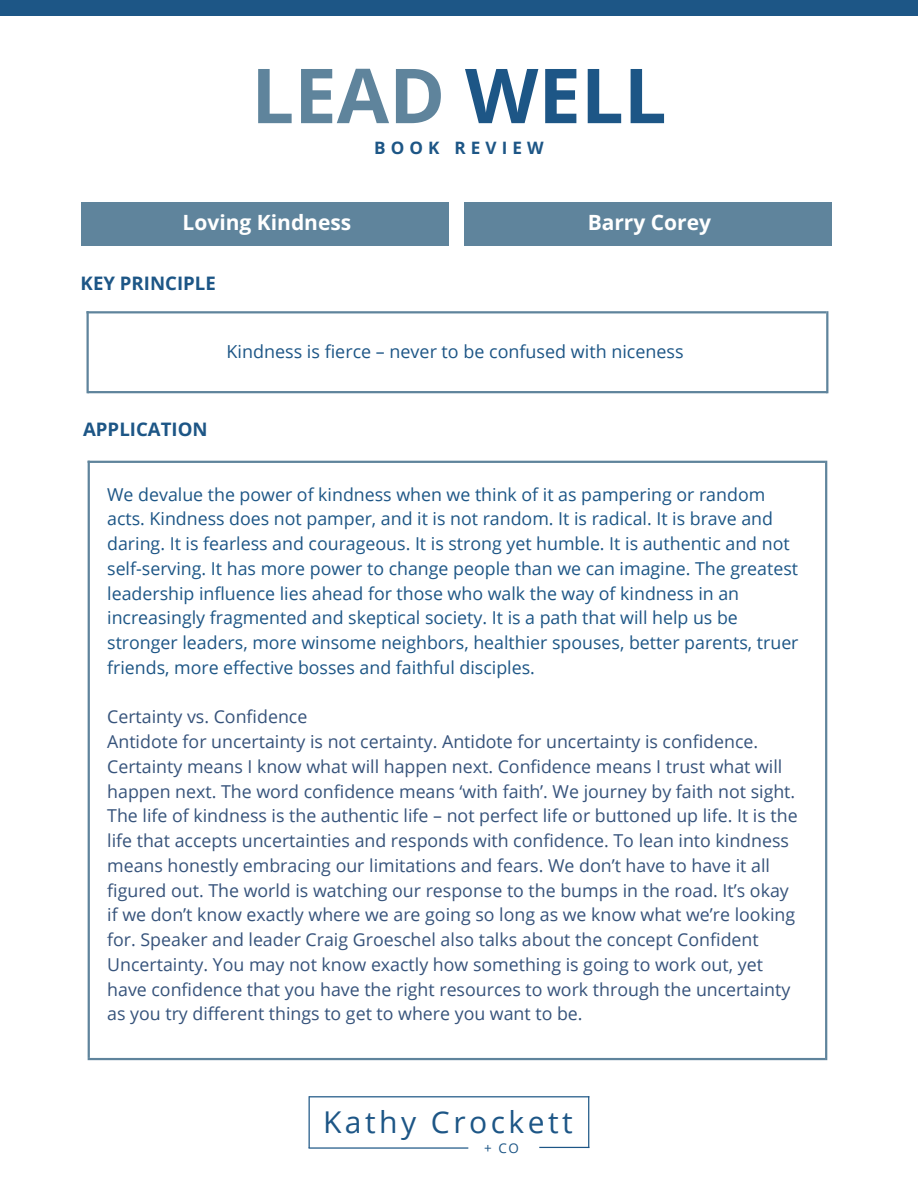
<style>
.page{position:relative;width:918px;height:1188px;background:#fff}
.page>*{position:absolute;margin:0;border:0;box-sizing:border-box;transform-origin:0 0}
.t1{font:700 75.9px "Open Sans";color:#5f849c}
.t2{font:30px "Open Sans";letter-spacing:.115em;color:#1d5686}
.t3{font:700 21px "Open Sans";color:#fff}
.t4{font:700 18.6px "Open Sans";color:#1d5686}
.t5{font:18px "Open Sans";color:#1d5686}
.t6{font:17.85px/24.8px "Open Sans";color:#36537b}
.t7{font:17.85px/24.8px "Open Sans";color:#1d5686}
.t8{font:700 17.1px "Open Sans";letter-spacing:.3em;color:#1d5686}
.t9{font:13.5px "Open Sans";color:#1d5686}
.s1{color:#1d5686}
</style>
<div class="page">
<div style="left:426px;top:202px;width:23px;height:43px;background:#5f849c"></div>
<div style="left:96px;top:202px;width:345px;height:43px;background:#5f849c"></div>
<div style="left:81px;top:202px;width:22px;height:43px;background:#5f849c"></div>
<div style="left:809px;top:202px;width:23px;height:43px;background:#5f849c"></div>
<div style="left:479px;top:202px;width:345px;height:43px;background:#5f849c"></div>
<div style="left:464px;top:202px;width:23px;height:43px;background:#5f849c"></div>
<div style="left:0;top:0;width:918px;height:15px;background:#1d5686"></div>
<hr style="left:87px;top:311px;width:739px;height:2px;background:#5f849c">
<hr style="left:88px;top:391px;width:739px;height:2px;background:#5f849c">
<hr style="left:87px;top:311px;width:2px;height:82px;background:#5f849c">
<hr style="left:826px;top:311px;width:2px;height:82px;background:#5f849c">
<hr style="left:309px;top:1096px;width:280px;height:1px;background:#1d5686">
<hr style="left:309px;top:1147px;width:159px;height:2px;background:#1d5686">
<hr style="left:309px;top:1096px;width:1px;height:52px;background:#1d5686">
<hr style="left:539px;top:1147px;width:50px;height:1px;background:#1d5686">
<hr style="left:588px;top:1096px;width:1px;height:52px;background:#1d5686">
<hr style="left:88px;top:461px;width:737px;height:2px;background:#5f849c">
<hr style="left:88px;top:1058px;width:737px;height:2px;background:#5f849c">
<hr style="left:88px;top:461px;width:2px;height:597px;background:#5f849c">
<hr style="left:825px;top:461px;width:2px;height:599px;background:#5f849c">
<p class="t1" style="left:251px;top:42px;width:417px">LEAD <span class="s1">WELL</span></p>
<p class="t8" style="left:374px;top:136px;width:171px">BOOK REVIEW</p>
<h4 class="t3" style="left:183px;top:208px;width:170px">Loving Kindness</h4>
<p class="t3" style="left:588px;top:208px;width:125px">Barry Corey</p>
<h3 class="t4" style="left:81px;top:270px;width:137px">KEY PRINCIPLE</h3>
<p class="t5" style="left:227px;top:339px;width:459px">Kindness is fierce – never to be confused with niceness</p>
<h4 class="t4" style="left:83px;top:417px;width:126px">APPLICATION</h4>
<h4 class="t7" style="left:107px;top:481px;width:693px">We devalue the power of kindness when we think of it as pampering or random acts. Kindness does not pamper, and it is not random. It is radical. It is brave and daring. It is fearless and courageous. It is strong yet humble. It is authentic and not self-serving. It has more power to change people than we can imagine. The greatest leadership influence lies ahead for those who walk the way of kindness in an increasingly fragmented and skeptical society. It is a path that will help us be stronger leaders, more winsome neighbors, healthier spouses, better parents, truer friends, more effective bosses and faithful disciples.</h4>
<p class="t6" style="left:107px;top:704px;width:202px">Certainty vs. Confidence</p>
<h3 class="t6" style="left:107px;top:729px;width:692px">Antidote for uncertainty is not certainty. Antidote for uncertainty is confidence.<br>Certainty means I know what will happen next. Confidence means I trust what will happen next. The word confidence means ‘with faith’. We journey by faith not sight.<br>The life of kindness is the authentic life – not perfect life or buttoned up life. It is the life that accepts uncertainties and responds with confidence. To lean into kindness means honestly embracing our limitations and fears. We don’t have to have it all figured out. The world is watching our response to the bumps in the road. It’s okay if we don’t know exactly where we are going so long as we know what we’re looking for. Speaker and leader Craig Groeschel also talks about the concept Confident Uncertainty. You may not know exactly how something is going to work out, yet have confidence that you have the right resources to work through the uncertainty as you try different things to get to where you want to be.</h3>
<h1 class="t2" style="left:323px;top:1101px;width:251px">Kathy Crockett</h1>
<p class="t9" style="left:484px;top:1138px;width:36px">+ CO</p>
</div>
